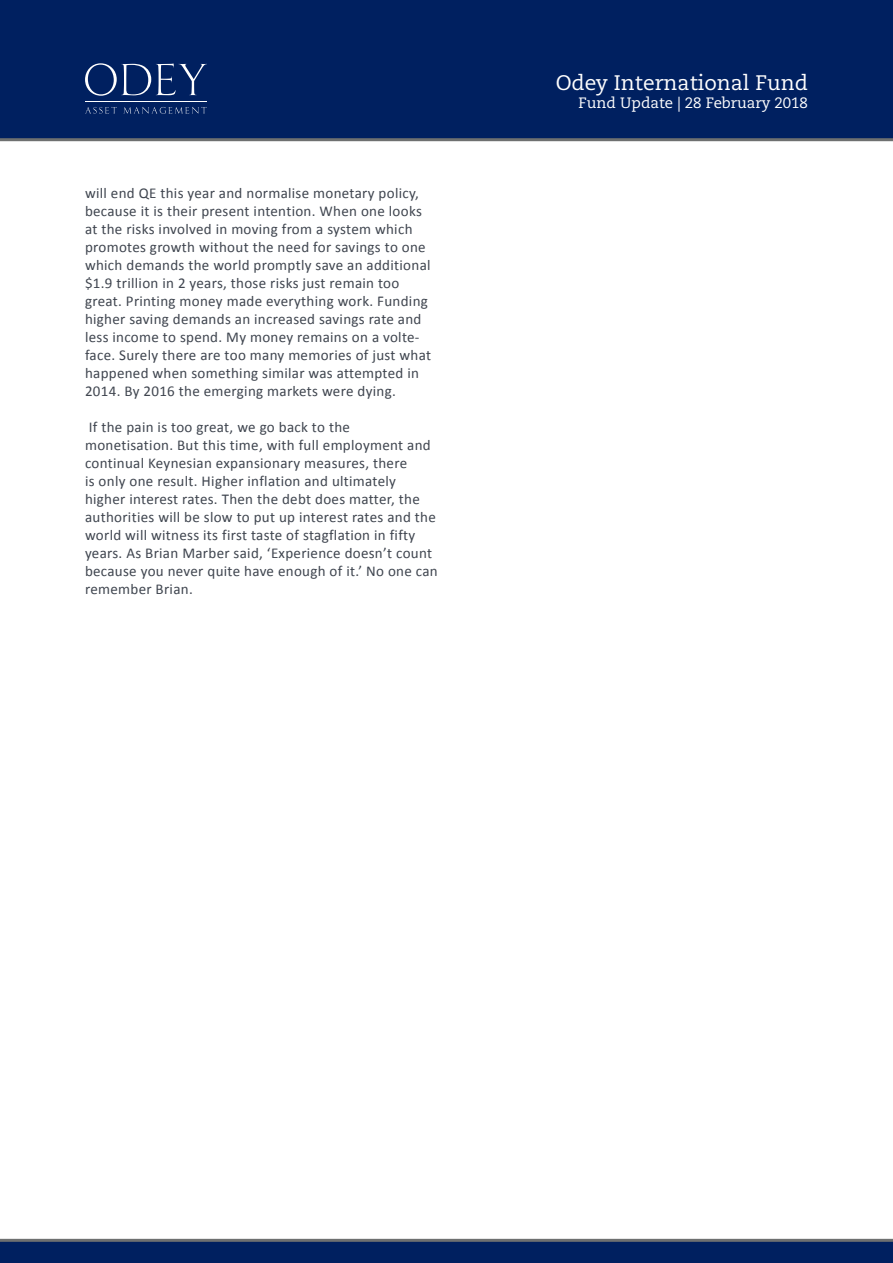
<style>
.page{position:relative;width:893px;height:1263px;background:#fff}
.page>*{position:absolute;margin:0;border:0;box-sizing:border-box;transform-origin:0 0}
.t1{font:21px "Caecilia LT Std";color:#fff}
.t2{font:15px/18px "Calibri";letter-spacing:.02em;color:#3f454f}
.t3{font:15px "Caecilia LT Std";color:#fff}
</style>
<div class="page">
<div style="left:0;top:1240px;width:893px;height:23px;background:#002060"></div>
<hr style="left:0;top:1239px;width:893px;height:3px;background:#6e7070">
<div style="left:0;top:0;width:893px;height:138px;background:#002060"></div>
<hr style="left:0;top:138px;width:893px;height:3px;background:#6e7070">
<svg style="left:85px;top:63px;width:122px;height:33px"></svg>
<svg style="left:85px;top:107px;width:32px;height:7px"></svg>
<svg style="left:123px;top:107px;width:84px;height:7px"></svg>
<hr style="left:85px;top:101px;width:122px;height:1px;background:#fff">
<p class="t2" style="left:85px;top:184px;width:348px">will end QE this year and normalise monetary policy, because it is their present intention. When one looks at the risks involved in moving from a system which promotes growth without the need for savings to one which demands the world promptly save an additional $1.9 trillion in 2 years, those risks just remain too great. Printing money made everything work. Funding higher saving demands an increased savings rate and less income to spend. My money remains on a volte&shy;face. Surely there are too many memories of just what happened when something similar was attempted in 2014. By 2016 the emerging markets were dying.</p>
<p class="t2" style="left:85px;top:418px;width:354px">If the pain is too great, we go back to the monetisation. But this time, with full employment and continual Keynesian expansionary measures, there<br>is only one result. Higher inflation and ultimately higher interest rates. Then the debt does matter, the authorities will be slow to put up interest rates and the world will witness its first taste of stagflation in fifty years. As Brian Marber said, ‘Experience doesn’t count because you never quite have enough of it.’ No one can remember Brian.</p>
<h1 class="t1" style="left:556px;top:71px;width:254px">Odey International Fund</h1>
<p class="t3" style="left:578px;top:94px;width:231px">Fund Update | 28 February 2018</p>
</div>
